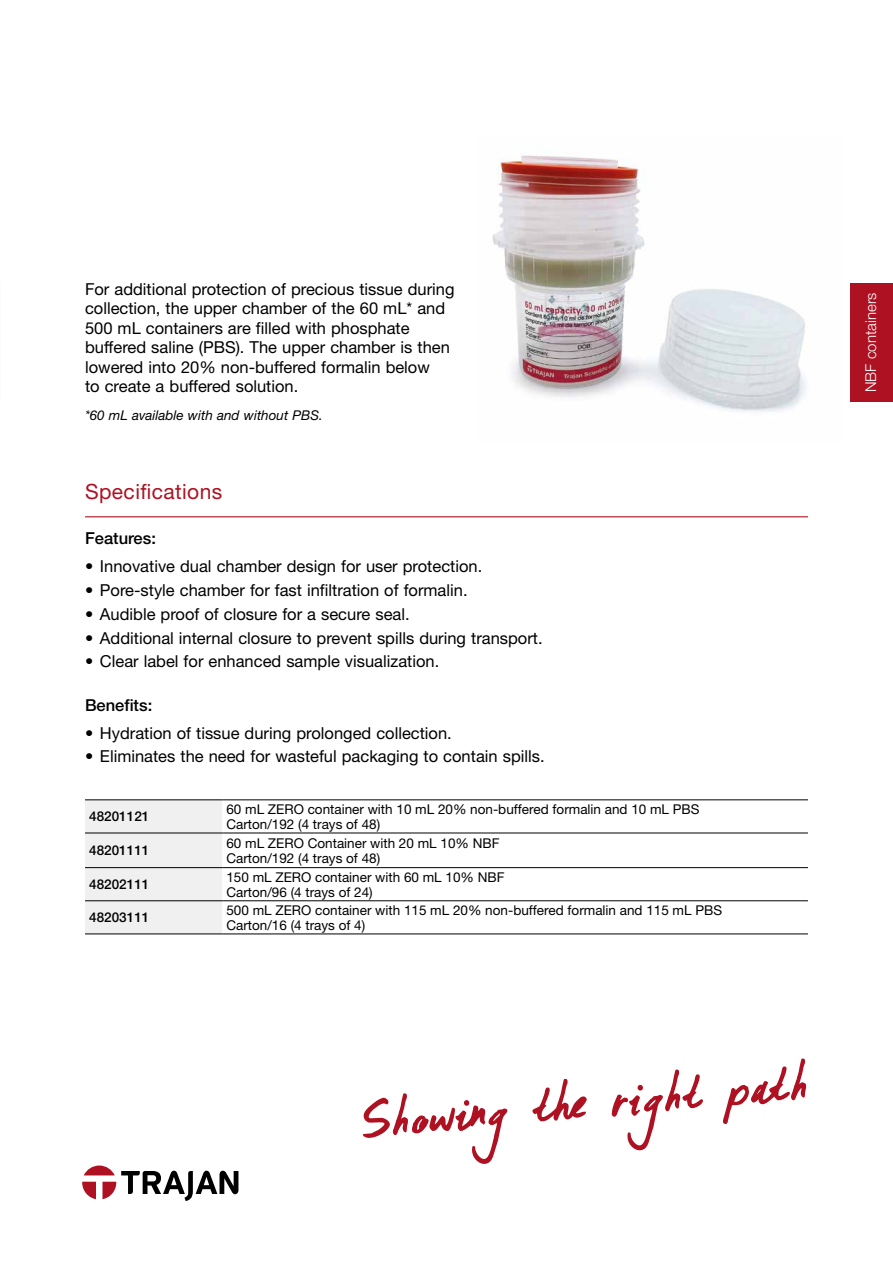
<style>
.page{position:relative;width:893px;height:1263px;background:#fff}
.page>*{position:absolute;margin:0;border:0;box-sizing:border-box;transform-origin:0 0}
.t1{font:52.5px "Formosa";color:#ae1122}
.Heading_with_Rule{font:21px "Helvetica Neue LT Std";letter-spacing:.02em;color:#ae1122}
.Body_Text{font:16.5px/19.5px "Helvetica Neue LT Std";color:#000}
.Body_Text_Medium{font:500 16.5px "Helvetica Neue LT Std";color:#000}
.Product_Tab{font:300 15px "Helvetica Neue LT Std";color:#fff}
.Table_Text{font:13.5px/15px "Helvetica Neue LT Std";color:#000}
.Body_Text-2{font:italic 13.5px "Helvetica Neue LT Std";color:#000}
.Table_Subheading{font:500 13.5px "Helvetica Neue LT Std";color:#000}
</style>
<div class="page">
<svg style="left:82px;top:1165px;width:156px;height:36px"></svg>
<div style="left:850px;top:283px;width:43px;height:119px;background:#ae1122"></div>
<hr style="left:85px;top:516px;width:723px;height:1px;background:#ae1122">
<div style="left:85px;top:800px;width:137px;height:133px;background:#f0f0f0"></div>
<hr style="left:85px;top:833px;width:137px;height:1px;background:#000">
<hr style="left:85px;top:867px;width:137px;height:1px;background:#000">
<hr style="left:85px;top:900px;width:137px;height:1px;background:#000">
<hr style="left:85px;top:933px;width:137px;height:1px;background:#000">
<hr style="left:85px;top:799px;width:137px;height:1px;background:#000">
<hr style="left:222px;top:833px;width:586px;height:1px;background:#000">
<hr style="left:222px;top:799px;width:586px;height:1px;background:#000">
<hr style="left:222px;top:867px;width:586px;height:1px;background:#000">
<hr style="left:222px;top:900px;width:586px;height:1px;background:#000">
<hr style="left:222px;top:933px;width:586px;height:1px;background:#000">
<img style="left:492px;top:155px;width:314px;height:257px">
<p class="Body_Text" style="left:85px;top:279px;width:371px">For additional protection of precious tissue during collection, the upper chamber of the 60 mL* and 500 mL containers are filled with phosphate buffered saline (PBS). The upper chamber is then lowered into 20% non-buffered formalin below<br>to create a buffered solution.</p>
<p class="Body_Text-2" style="left:85px;top:407px;width:239px">*60 mL available with and without PBS.</p>
<p class="Heading_with_Rule" style="left:85px;top:479px;width:139px">Specifications</p>
<p class="Body_Text_Medium" style="left:85px;top:528px;width:72px">Features:</p>
<p class="Body_Text" style="left:85px;top:556px;width:399px">• Innovative dual chamber design for user protection.</p>
<p class="Body_Text" style="left:85px;top:580px;width:384px">• Pore-style chamber for fast infiltration of formalin.</p>
<p class="Body_Text" style="left:85px;top:604px;width:326px">• Audible proof of closure for a secure seal.</p>
<p class="Body_Text" style="left:85px;top:628px;width:459px">• Additional internal closure to prevent spills during transport.</p>
<p class="Body_Text" style="left:85px;top:651px;width:356px">• Clear label for enhanced sample visualization.</p>
<p class="Body_Text_Medium" style="left:85px;top:695px;width:69px">Benefits:</p>
<p class="Body_Text" style="left:85px;top:723px;width:368px">• Hydration of tissue during prolonged collection.</p>
<p class="Body_Text" style="left:85px;top:746px;width:461px">• Eliminates the need for wasteful packaging to contain spills.</p>
<p class="Table_Subheading" style="left:89px;top:808px;width:62px">48201121</p>
<p class="Table_Text" style="left:226px;top:801px;width:475px">60 mL ZERO container with 10 mL 20% non-buffered formalin and 10 mL PBS<br>Carton/192 (4 trays of 48)</p>
<p class="Table_Subheading" style="left:89px;top:842px;width:62px">48201111</p>
<p class="Table_Text" style="left:226px;top:835px;width:275px">60 mL ZERO Container with 20 mL 10% NBF</p>
<p class="Table_Text" style="left:226px;top:850px;width:155px">Carton/192 (4 trays of 48)</p>
<p class="Table_Subheading" style="left:89px;top:876px;width:62px">48202111</p>
<p class="Table_Text" style="left:226px;top:869px;width:280px">150 mL ZERO container with 60 mL 10% NBF</p>
<p class="Table_Text" style="left:226px;top:884px;width:148px">Carton/96 (4 trays of 24)</p>
<p class="Table_Subheading" style="left:89px;top:909px;width:62px">48203111</p>
<p class="Table_Text" style="left:226px;top:902px;width:497px">500 mL ZERO container with 115 mL 20% non-buffered formalin and 115 mL PBS<br>Carton/16 (4 trays of 4)</p>
<h1 class="t1" style="left:358px;top:1088px;width:450px;rotate:-5deg">Showing the right pat h</h1>
<p class="Product_Tab" style="left:861px;top:392px;width:101px;rotate:-90deg">NBF containers</p>
</div>
